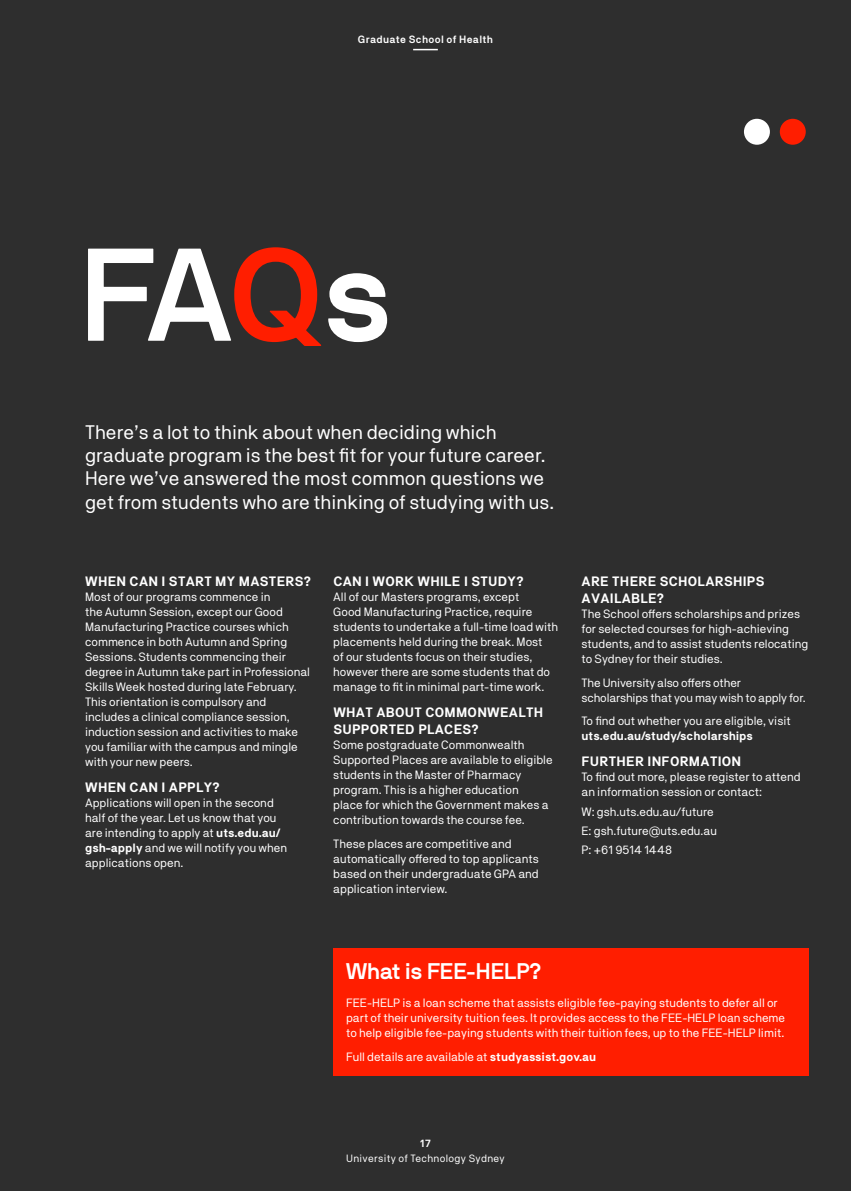
<style>
.page{position:relative;width:851px;height:1191px;background:#fff}
.page>*{position:absolute;margin:0;border:0;box-sizing:border-box;transform-origin:0 0}
.t1{font:700 130.8px "NB International Pro";color:#fff}
.Sub_heading_1_white{font:700 22.5px "NB International Pro";color:#fff}
.Intro_text_13pt_-_White{font:19.5px/23.4px "NB Akademie";color:#fff}
.Sub_Heading_2_-_Wht{font:700 13.5px/17.2px "NB Akademie";letter-spacing:.02em;color:#fff}
.Body_Text{font:12px/15px "NB Akademie";color:#fff}
.Page_title{font:10.5px "NB Akademie";letter-spacing:.03em;color:#fff}
.Page_title-2{font:600 10.5px "NB Akademie";letter-spacing:.03em;color:#fff}
.s1{color:#ff1e00}
.s2{font-weight:700}
</style>
<div class="page">
<div style="left:0;top:0;width:850px;height:1191px;background:#2e2e2e"></div>
<div style="left:743px;top:119px;width:26px;height:26px;background:#fff;border-radius:50%"></div>
<div style="left:779px;top:119px;width:26px;height:26px;background:#ff1e00;border-radius:50%"></div>
<div style="left:333px;top:948px;width:475px;height:128px;background:#ff1e00"></div>
<svg style="left:413px;top:49px;width:25px;height:1px"></svg>
<p class="Page_title-2" style="left:358px;top:33px;width:137px">Graduate School of Health</p>
<p class="t1" style="left:80px;top:218px;width:313px">FA<span class="s1">Q</span>s</p>
<p class="Intro_text_13pt_-_White" style="left:85px;top:420px;width:470px">There’s a lot to think about when deciding which graduate program is the best fit for your future career.<br>Here we’ve answered the most common questions we get from students who are thinking of studying with us.</p>
<p class="Sub_Heading_2_-_Wht" style="left:85px;top:572px;width:227px">WHEN CAN I START MY MASTERS?</p>
<p class="Body_Text" style="left:85px;top:589px;width:226px">Most of our programs commence in<br>the Autumn Session, except our Good Manufacturing Practice courses which commence in both Autumn and Spring Sessions. Students commencing their degree in Autumn take part in Professional Skills Week hosted during late February.<br>This orientation is compulsory and includes a clinical compliance session, induction session and activities to make you familiar with the campus and mingle with your new peers.</p>
<p class="Sub_Heading_2_-_Wht" style="left:85px;top:778px;width:136px">WHEN CAN I APPLY?</p>
<p class="Body_Text" style="left:85px;top:795px;width:203px">Applications will open in the second half of the year. Let us know that you are intending to apply at <span class="s2">uts.edu.au/ gsh-apply</span> and we will notify you when applications open.</p>
<p class="Sub_Heading_2_-_Wht" style="left:333px;top:572px;width:191px">CAN I WORK WHILE I STUDY?</p>
<p class="Body_Text" style="left:333px;top:589px;width:226px">All of our Masters programs, except<br>Good Manufacturing Practice, require students to undertake a full-time load with placements held during the break. Most<br>of our students focus on their studies, however there are some students that do manage to fit in minimal part-time work.</p>
<p class="Sub_Heading_2_-_Wht" style="left:333px;top:703px;width:211px">WHAT ABOUT COMMONWEALTH<br>SUPPORTED PLACES?</p>
<p class="Body_Text" style="left:333px;top:737px;width:221px">Some postgraduate Commonwealth Supported Places are available to eligible students in the Master of Pharmacy program. This is a higher education<br>place for which the Government makes a contribution towards the course fee.</p>
<p class="Body_Text" style="left:333px;top:836px;width:207px">These places are competitive and automatically offered to top applicants based on their undergraduate GPA and application interview.</p>
<p class="Sub_Heading_2_-_Wht" style="left:581px;top:572px;width:184px">ARE THERE SCHOLARSHIPS<br>AVAILABLE?</p>
<p class="Body_Text" style="left:581px;top:606px;width:228px">The School offers scholarships and prizes for selected courses for high-achieving students, and to assist students relocating to Sydney for their studies.</p>
<p class="Body_Text" style="left:581px;top:675px;width:226px">The University also offers other scholarships that you may wish to apply for.</p>
<p class="Body_Text" style="left:581px;top:713px;width:211px">To find out whether you are eligible, visit <span class="s2">uts.edu.au/study/scholarships</span></p>
<p class="Sub_Heading_2_-_Wht" style="left:581px;top:752px;width:161px">FURTHER INFORMATION</p>
<p class="Body_Text" style="left:581px;top:769px;width:221px">To find out more, please register to attend an information session or contact:</p>
<p class="Body_Text" style="left:581px;top:803px;width:134px">W: gsh.uts.edu.au/future</p>
<p class="Body_Text" style="left:581px;top:823px;width:137px">E: gsh.future@uts.edu.au</p>
<p class="Body_Text" style="left:581px;top:842px;width:92px">P: +61 9514 1448</p>
<p class="Sub_heading_1_white" style="left:346px;top:958px;width:197px">What is FEE-HELP?</p>
<p class="Body_Text" style="left:346px;top:995px;width:440px">FEE-HELP is a loan scheme that assists eligible fee-paying students to defer all or part of their university tuition fees. It provides access to the FEE-HELP loan scheme to help eligible fee-paying students with their tuition fees, up to the FEE-HELP limit.</p>
<p class="Body_Text" style="left:346px;top:1048px;width:252px">Full details are available at <span class="s2">studyassist.gov.au</span></p>
<p class="Page_title-2" style="left:420px;top:1136px;width:12px">17</p>
<p class="Page_title" style="left:346px;top:1152px;width:160px">University of Technology Sydney</p>
</div>
